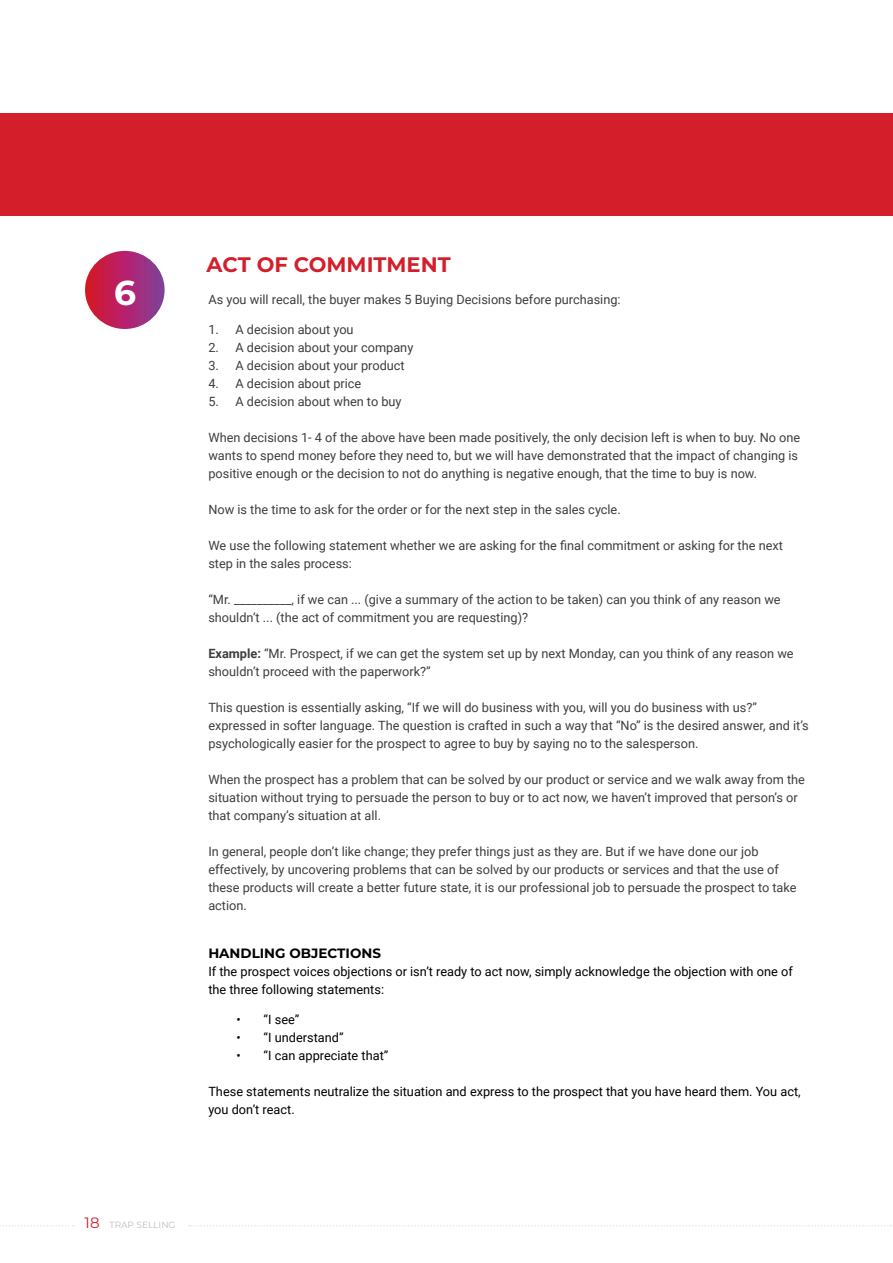
<style>
.page{position:relative;width:893px;height:1263px;background:#fff}
.page>*{position:absolute;margin:0;border:0;box-sizing:border-box;transform-origin:0 0}
.Sub_Tittle_2_colored{font:700 34.5px "Montserrat";color:#fff}
.Sub_Tittle_2_colored-2{font:700 21px "Montserrat";color:#d41f2b}
.Body_Text_9_px_Left{font:700 13.5px "Montserrat";color:#000}
.Body_Text_9_px_Left-2{font:12.75px/18px "Roboto";color:#3e3e3f}
.Body_Text_9_px_Left-3{font:12.75px/18px "Roboto";color:#000}
.t1{font:9px "Montserrat";color:#bcbdc0}
.s1{font-weight:700}
.s2{font-size:15px;color:#d41f2b}
</style>
<div class="page">
<div style="left:0;top:114px;width:893px;height:102px;background:#d41f2b"></div>
<svg style="left:189px;top:1225px;width:703px;height:1px"></svg>
<svg style="left:0;top:1225px;width:74px;height:1px"></svg>
<svg style="left:85px;top:251px;width:80px;height:78px"></svg>
<p class="Sub_Tittle_2_colored" style="left:114px;top:267px;width:23px">6</p>
<p class="Sub_Tittle_2_colored-2" style="left:207px;top:250px;width:245px">ACT OF COMMITMENT</p>
<p class="Body_Text_9_px_Left-2" style="left:208px;top:290px;width:414px">As you will recall, the buyer makes 5 Buying Decisions before purchasing:</p>
<p class="Body_Text_9_px_Left-2" style="left:208px;top:320px;width:147px">1. A decision about you</p>
<p class="Body_Text_9_px_Left-2" style="left:208px;top:338px;width:206px">2. A decision about your company</p>
<p class="Body_Text_9_px_Left-2" style="left:208px;top:356px;width:198px">3. A decision about your product</p>
<p class="Body_Text_9_px_Left-2" style="left:208px;top:374px;width:155px">4. A decision about price</p>
<p class="Body_Text_9_px_Left-2" style="left:208px;top:392px;width:195px">5. A decision about when to buy</p>
<p class="Body_Text_9_px_Left-2" style="left:208px;top:428px;width:593px">When decisions 1- 4 of the above have been made positively, the only decision left is when to buy. No one wants to spend money before they need to, but we will have demonstrated that the impact of changing is positive enough or the decision to not do anything is negative enough, that the time to buy is now.</p>
<p class="Body_Text_9_px_Left-2" style="left:208px;top:500px;width:414px">Now is the time to ask for the order or for the next step in the sales cycle.</p>
<p class="Body_Text_9_px_Left-2" style="left:208px;top:536px;width:576px">We use the following statement whether we are asking for the final commitment or asking for the next step in the sales process:</p>
<p class="Body_Text_9_px_Left-2" style="left:208px;top:590px;width:574px">“Mr. __________, if we can ... (give a summary of the action to be taken) can you think of any reason we shouldn’t ... (the act of commitment you are requesting)?</p>
<p class="Body_Text_9_px_Left-2" style="left:208px;top:644px;width:587px"><span class="s1">Example:</span> “Mr. Prospect, if we can get the system set up by next Monday, can you think of any reason we shouldn’t proceed with the paperwork?”</p>
<p class="Body_Text_9_px_Left-2" style="left:208px;top:698px;width:602px">This question is essentially asking, “If we will do business with you, will you do business with us?” expressed in softer language. The question is crafted in such a way that “No” is the desired answer, and it’s psychologically easier for the prospect to agree to buy by saying no to the salesperson.</p>
<p class="Body_Text_9_px_Left-2" style="left:208px;top:770px;width:598px">When the prospect has a problem that can be solved by our product or service and we walk away from the situation without trying to persuade the person to buy or to act now, we haven’t improved that person’s or that company’s situation at all.</p>
<p class="Body_Text_9_px_Left-2" style="left:208px;top:842px;width:590px">In general, people don’t like change; they prefer things just as they are. But if we have done our job effectively, by uncovering problems that can be solved by our products or services and that the use of these products will create a better future state, it is our professional job to persuade the prospect to take action.</p>
<p class="Body_Text_9_px_Left" style="left:208px;top:943px;width:174px">HANDLING OBJECTIONS</p>
<p class="Body_Text_9_px_Left-3" style="left:208px;top:962px;width:586px">If the prospect voices objections or isn’t ready to act now, simply acknowledge the objection with one of the three following statements:</p>
<p class="Body_Text_9_px_Left-3" style="left:237px;top:1010px;width:64px">• “I see”</p>
<p class="Body_Text_9_px_Left-3" style="left:237px;top:1028px;width:108px">• “I understand”</p>
<p class="Body_Text_9_px_Left-3" style="left:237px;top:1046px;width:153px">• “I can appreciate that”</p>
<p class="Body_Text_9_px_Left-3" style="left:208px;top:1082px;width:594px">These statements neutralize the situation and express to the prospect that you have heard them. You act, you don’t react.</p>
<p class="t1" style="left:85px;top:1219px;width:92px"><span class="s2">18</span> TRAP SELLING</p>
</div>
